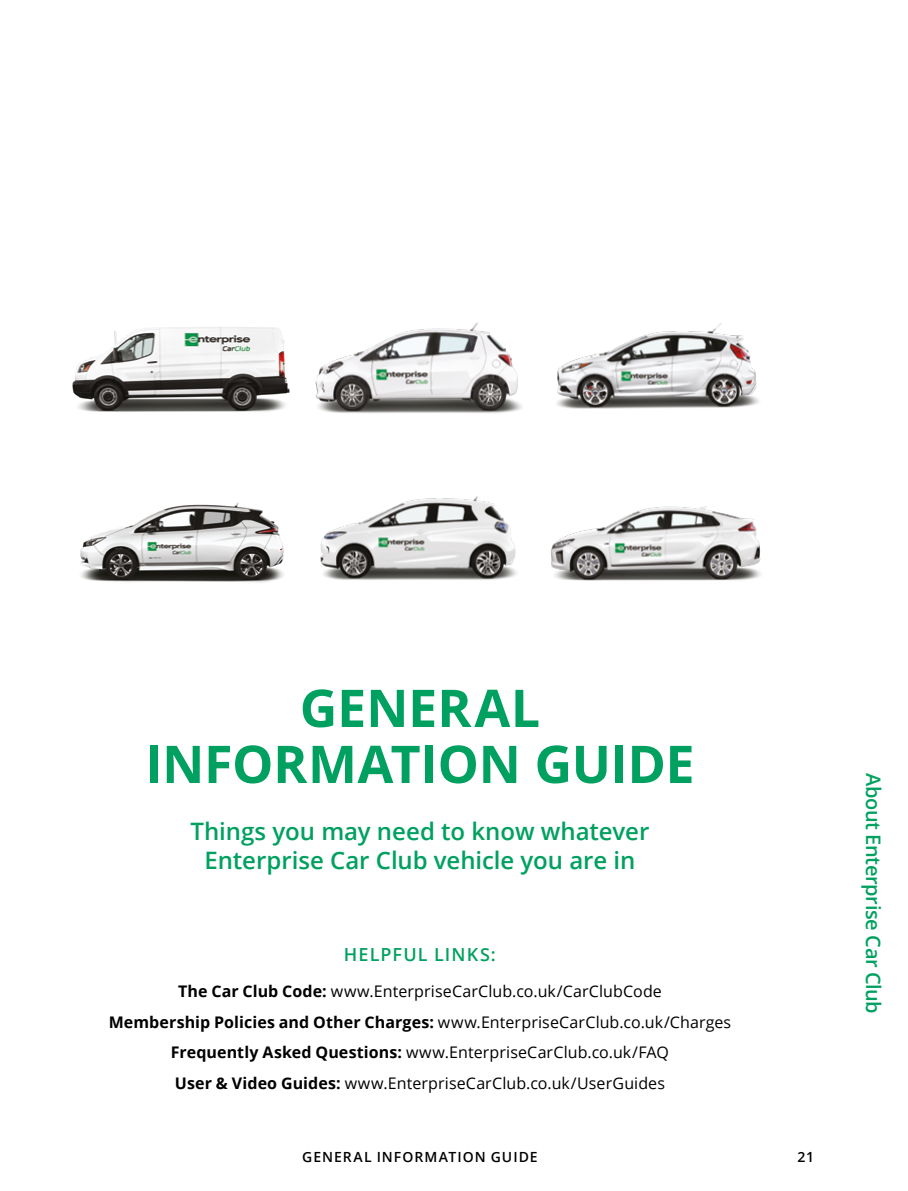
<style>
.page{position:relative;width:908px;height:1191px;background:#fff}
.page>*{position:absolute;margin:0;border:0;box-sizing:border-box;transform-origin:0 0}
.t1{font:700 52px/56px "Open Sans";letter-spacing:-.005em;color:#00a160;text-align:center}
.t2{font:600 24px/28.8px "Open Sans";letter-spacing:-.005em;color:#00a160;text-align:center}
.t3{font:600 20px "Open Sans";letter-spacing:-.015em;color:#00a160}
.t4{font:600 18px "Open Sans";letter-spacing:.06em;color:#00a160}
.t5{font:16px/30.6px "Open Sans";letter-spacing:.005em;color:#000;text-align:center}
.t6{font:600 14px "Open Sans";letter-spacing:.07em;color:#000}
.s1{font-weight:700}
</style>
<div class="page">
<img style="left:80px;top:503px;width:204px;height:80px">
<img style="left:72px;top:327px;width:218px;height:85px">
<img style="left:320px;top:496px;width:197px;height:84px">
<img style="left:315px;top:322px;width:207px;height:91px">
<img style="left:550px;top:506px;width:211px;height:75px">
<img style="left:557px;top:323px;width:202px;height:86px">
<h1 class="t1" style="left:145px;top:679px;width:550px">GENERAL<br>INFORMATION GUIDE</h1>
<h2 class="t2" style="left:190px;top:816px;width:460px">Things you may need to know whatever<br>Enterprise Car Club vehicle you are in</h2>
<p class="t4" style="left:344px;top:942px;width:153px">HELPFUL LINKS:</p>
<p class="t5" style="left:109px;top:975px;width:623px"><span class="s1">The Car Club Code:</span> www.EnterpriseCarClub.co.uk/CarClubCode<br><span class="s1">Membership Policies and Other Charges:</span> www.EnterpriseCarClub.co.uk/Charges <span class="s1">Frequently Asked Questions:</span> www.EnterpriseCarClub.co.uk/FAQ<br><span class="s1">User &amp; Video Guides:</span> www.EnterpriseCarClub.co.uk/UserGuides</p>
<p class="t6" style="left:302px;top:1147px;width:22px">General</p>
<p class="t6" style="left:376px;top:1147px;width:17px">Information</p>
<p class="t6" style="left:490px;top:1147px;width:21px">Guide</p>
<p class="t6" style="left:797px;top:1147px;width:18px">21</p>
<p class="t3" style="left:886px;top:772px;width:242px;rotate:90deg">About Enterprise Car Club</p>
</div>
